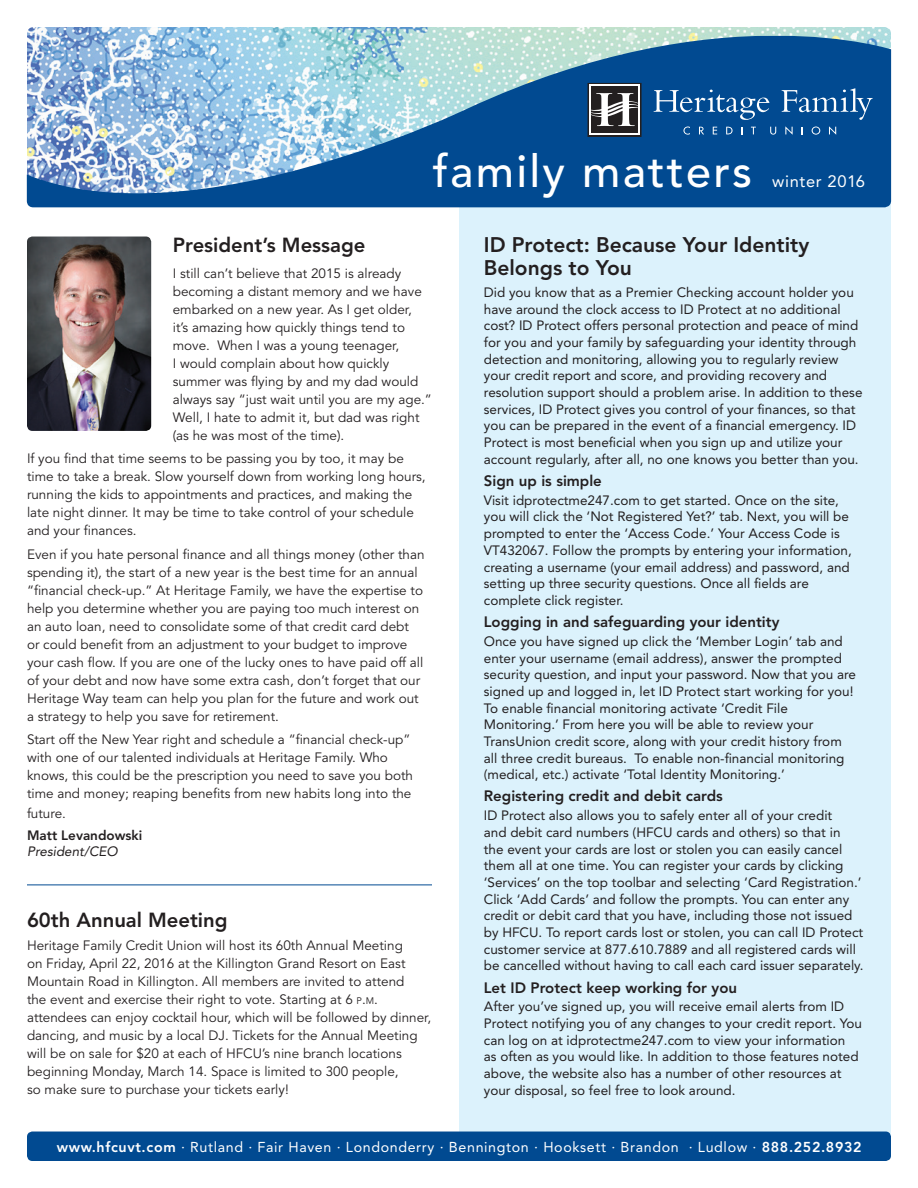
<style>
.page{position:relative;width:918px;height:1188px;background:#fff}
.page>*{position:absolute;margin:0;border:0;box-sizing:border-box;transform-origin:0 0}
.t1{font:500 45px "Avenir LT Std";letter-spacing:.05em;color:#fff}
.t2{font:800 21px/22.5px "Avenir LT Std";color:#231f20}
.t3{font:800 20.25px "Avenir LT Std";color:#231f20}
.t4{font:16.5px "Avenir LT Std";letter-spacing:.04em;color:#fff}
.t5{font:800 15px "Avenir LT Std";color:#231f20}
.t6{font:14.25px "Avenir LT Std";letter-spacing:.045em;color:#fff}
.t7{font:13.5px/16.6px "Avenir LT Std";color:#231f20}
.t8{font:13.5px/18px "Avenir LT Std";color:#231f20}
.t9{font:800 13.5px/16.5px "Avenir LT Std";color:#231f20}
.s1{font-weight:400;font-style:italic}
.s2{font-size:9.45px}
.s3{font-style:inherit}
.s4{font-weight:800}
</style>
<div class="page">
<div style="left:459px;top:201px;width:432px;height:941px;background:#dcf2fc"></div>
<div style="left:27px;top:1132px;width:864px;height:29px;background:#014a91;border-radius:5px"></div>
<img style="left:27px;top:237px;width:124px;height:194px">
<hr style="left:27px;top:885px;width:405px;height:1px;background:#014a91">
<img style="left:27px;top:27px;width:864px;height:9px">
<svg style="left:27px;top:36px;width:864px;height:171px;fill:#014a91"></svg>
<svg style="left:654px;top:90px;width:115px;height:30px"></svg>
<svg style="left:782px;top:88px;width:91px;height:32px"></svg>
<svg style="left:683px;top:127px;width:7px;height:8px"></svg>
<svg style="left:699px;top:127px;width:5px;height:7px"></svg>
<svg style="left:713px;top:127px;width:4px;height:7px"></svg>
<svg style="left:726px;top:127px;width:7px;height:7px"></svg>
<svg style="left:751px;top:127px;width:5px;height:7px"></svg>
<svg style="left:770px;top:127px;width:6px;height:8px"></svg>
<svg style="left:785px;top:126px;width:8px;height:9px"></svg>
<svg style="left:812px;top:127px;width:8px;height:8px"></svg>
<svg style="left:829px;top:126px;width:7px;height:9px"></svg>
<svg style="left:588px;top:83px;width:54px;height:54px"></svg>
<p class="t1" style="left:433px;top:146px;width:321px">family matters</p>
<p class="t4" style="left:772px;top:172px;width:94px">winter 2016</p>
<p class="t3" style="left:173px;top:233px;width:194px">President’s Message</p>
<p class="t8" style="left:173px;top:265px;width:261px">I still can’t believe that 2015 is already becoming a distant memory and we have embarked on a new year. As I get older,<br>it’s amazing how quickly things tend to move. When I was a young teenager,<br>I would complain about how quickly summer was flying by and my dad would always say “just wait until you are my age.” Well, I hate to admit it, but dad was right (as he was most of the time).</p>
<p class="t8" style="left:27px;top:450px;width:400px">If you find that time seems to be passing you by too, it may be time to take a break. Slow yourself down from working long hours, running the kids to appointments and practices, and making the late night dinner. It may be time to take control of your schedule and your finances.</p>
<p class="t8" style="left:27px;top:545px;width:399px">Even if you hate personal finance and all things money (other than spending it), the start of a new year is the best time for an annual “financial check-up.” At Heritage Family, we have the expertise to help you determine whether you are paying too much interest on an auto loan, need to consolidate some of that credit card debt or could benefit from an adjustment to your budget to improve your cash flow. If you are one of the lucky ones to have paid off all of your debt and now have some extra cash, don’t forget that our Heritage Way team can help you plan for the future and work out a strategy to help you save for retirement.</p>
<p class="t8" style="left:27px;top:731px;width:388px">Start off the New Year right and schedule a “financial check-up” with one of our talented individuals at Heritage Family. Who knows, this could be the prescription you need to save you both time and money; reaping benefits from new habits long into the</p>
<p class="t8" style="left:27px;top:804px;width:40px">future.</p>
<p class="t9" style="left:27px;top:827px;width:117px">Matt Levandowski<br><span class="s1">President/CEO</span></p>
<p class="t3" style="left:27px;top:908px;width:202px">60th Annual Meeting</p>
<p class="t8" style="left:27px;top:937px;width:406px">Heritage Family Credit Union will host its 60th Annual Meeting<br>on Friday, April 22, 2016 at the Killington Grand Resort on East Mountain Road in Killington. All members are invited to attend<br>the event and exercise their right to vote. Starting at 6 <span class="s2">p</span><span class="s3">.</span><span class="s2">m</span><span class="s3">. </span>attendees can enjoy cocktail hour, which will be followed by dinner, dancing, and music by a local DJ. Tickets for the Annual Meeting will be on sale for $20 at each of HFCU’s nine branch locations beginning Monday, March 14. Space is limited to 300 people,<br>so make sure to purchase your tickets early!</p>
<p class="t2" style="left:484px;top:234px;width:327px">ID Protect: Because Your Identity<br>Belongs to You</p>
<p class="t7" style="left:484px;top:284px;width:380px">Did you know that as a Premier Checking account holder you have around the clock access to ID Protect at no additional cost? ID Protect offers personal protection and peace of mind for you and your family by safeguarding your identity through detection and monitoring, allowing you to regularly review your credit report and score, and providing recovery and resolution support should a problem arise. In addition to these services, ID Protect gives you control of your finances, so that you can be prepared in the event of a financial emergency. ID Protect is most beneficial when you sign up and utilize your account regularly, after all, no one knows you better than you.</p>
<p class="t5" style="left:484px;top:472px;width:120px">Sign up is simple</p>
<p class="t7" style="left:484px;top:492px;width:369px">Visit idprotectme247.com to get started. Once on the site, you will click the ‘Not Registered Yet?’ tab. Next, you will be prompted to enter the ‘Access Code.’ Your Access Code is VT432067. Follow the prompts by entering your information, creating a username (your email address) and password, and setting up three security questions. Once all fields are complete click register.</p>
<p class="t5" style="left:484px;top:613px;width:297px">Logging in and safeguarding your identity</p>
<p class="t7" style="left:484px;top:633px;width:374px">Once you have signed up click the ‘Member Login’ tab and enter your username (email address), answer the prompted security question, and input your password. Now that you are signed up and logged in, let ID Protect start working for you!<br>To enable financial monitoring activate ‘Credit File Monitoring.’ From here you will be able to review your TransUnion credit score, along with your credit history from all three credit bureaus. To enable non-financial monitoring (medical, etc.) activate ‘Total Identity Monitoring.’</p>
<p class="t5" style="left:484px;top:787px;width:240px">Registering credit and debit cards</p>
<p class="t7" style="left:484px;top:807px;width:381px">ID Protect also allows you to safely enter all of your credit<br>and debit card numbers (HFCU cards and others) so that in the event your cards are lost or stolen you can easily cancel them all at one time. You can register your cards by clicking ‘Services’ on the top toolbar and selecting ‘Card Registration.’ Click ‘Add Cards’ and follow the prompts. You can enter any credit or debit card that you have, including those not issued by HFCU. To report cards lost or stolen, you can call ID Protect customer service at 877.610.7889 and all registered cards will be cancelled without having to call each card issuer separately.</p>
<p class="t5" style="left:484px;top:978px;width:255px">Let ID Protect keep working for you</p>
<p class="t7" style="left:484px;top:999px;width:380px">After you’ve signed up, you will receive email alerts from ID Protect notifying you of any changes to your credit report. You can log on at idprotectme247.com to view your information<br>as often as you would like. In addition to those features noted above, the website also has a number of other resources at your disposal, so feel free to look around.</p>
<p class="t6" style="left:57px;top:1139px;width:806px"><span class="s4">www.hfcuvt.com</span> · Rutland · Fair Haven · Londonderry · Bennington · Hooksett · Brandon · Ludlow · <span class="s4">888.252.8932</span></p>
</div>
